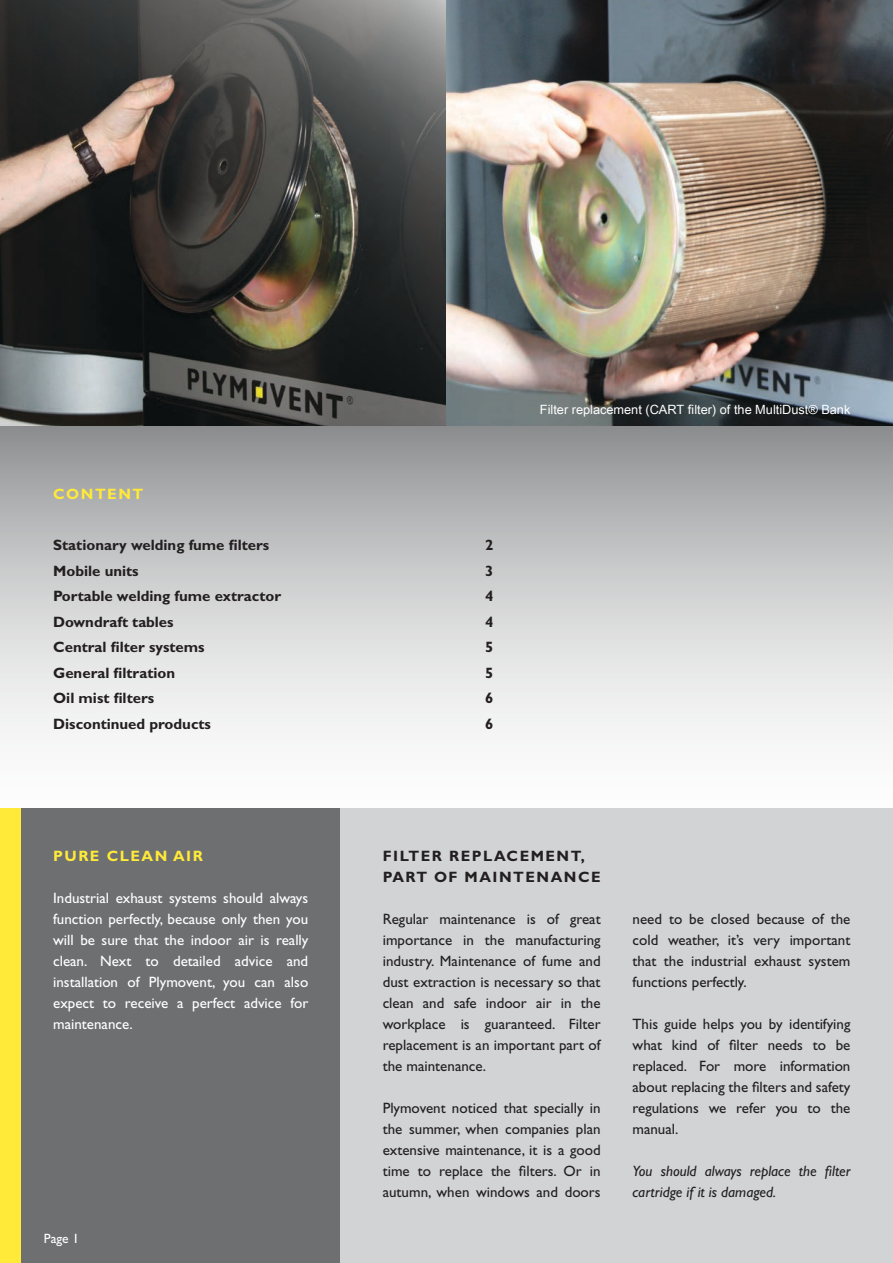
<style>
.page{position:relative;width:893px;height:1263px;background:#fff}
.page>*{position:absolute;margin:0;border:0;box-sizing:border-box;transform-origin:0 0}
.t1{font:15px/21px "Gill Sans Std";color:#231f20;text-align:justify}
.t2{font:15px/21px "Gill Sans Std";color:#fff;text-align:justify}
.t3{font:700 15px "Gill Sans Std";letter-spacing:.08em;color:#231f20}
.t4{font:italic 15px/21px "Gill Sans Std";color:#231f20}
.t5{font:700 15px/21px "Gill Sans Std";letter-spacing:.1em;color:#231f20}
.t6{font:700 15px "Gill Sans Std";letter-spacing:.1em;color:#ffe939}
.t7{font:13.5px "Gill Sans Std";color:#fff}
.t8{font:12.75px "Arial Unicode MS";color:#fff}
</style>
<div class="page">
<div style="left:21px;top:808px;width:319px;height:455px;background:#6d6f71"></div>
<svg style="left:0;top:425px;width:893px;height:308px;background:#c7c8c9"></svg>
<img style="left:0;top:0;width:893px;height:425px">
<div style="left:0;top:808px;width:21px;height:455px;background:#ffe939"></div>
<div style="left:340px;top:808px;width:553px;height:455px;background:#d1d3d4"></div>
<p class="t6" style="left:53px;top:485px;width:92px">content</p>
<p class="t3" style="left:53px;top:536px;width:218px">Stationary welding fume filters</p>
<p class="t3" style="left:485px;top:536px;width:10px">2</p>
<p class="t3" style="left:53px;top:562px;width:87px">Mobile units</p>
<p class="t3" style="left:485px;top:562px;width:10px">3</p>
<p class="t3" style="left:53px;top:587px;width:230px">Portable welding fume extractor</p>
<p class="t3" style="left:485px;top:587px;width:10px">4</p>
<p class="t3" style="left:53px;top:613px;width:122px">Downdraft tables</p>
<p class="t3" style="left:485px;top:613px;width:10px">4</p>
<p class="t3" style="left:53px;top:638px;width:153px">Central filter systems</p>
<p class="t3" style="left:485px;top:638px;width:10px">5</p>
<p class="t3" style="left:53px;top:664px;width:123px">General filtration</p>
<p class="t3" style="left:485px;top:664px;width:10px">5</p>
<p class="t3" style="left:53px;top:689px;width:102px">Oil mist filters</p>
<p class="t3" style="left:485px;top:689px;width:10px">6</p>
<p class="t3" style="left:53px;top:715px;width:159px">Discontinued products</p>
<p class="t3" style="left:485px;top:715px;width:10px">6</p>
<p class="t8" style="left:540px;top:401px;width:312px">Filter replacement (CART filter) of the MultiDust® Bank</p>
<p class="t6" style="left:53px;top:847px;width:151px">Pure c lean air</p>
<p class="t2" style="left:53px;top:887px;width:257px">Industrial exhaust systems should always function perfectly, because only then you will be sure that the indoor air is really clean. Next to detailed advice and installation of Plymovent, you can also expect to receive a perfect advice for maintenance.</p>
<p class="t7" style="left:44px;top:1230px;width:37px">Page 1</p>
<p class="t5" style="left:383px;top:845px;width:219px">Filter replacement, part of maintenanc e</p>
<p class="t1" style="left:383px;top:908px;width:219px">Regular maintenance is of great importance in the manufacturing industry. Maintenance of fume and dust extraction is necessary so that clean and safe indoor air in the workplace is guaranteed. Filter replacement is an important part of the maintenance.</p>
<p class="t1" style="left:383px;top:1097px;width:219px">Plymovent noticed that specially in the summer, when companies plan extensive maintenance, it is a good time to replace the filters. Or in autumn, when windows and doors</p>
<p class="t1" style="left:632px;top:908px;width:219px">need to be closed because of the cold weather, it’s very important that the industrial exhaust system functions perfectly.</p>
<p class="t1" style="left:632px;top:1013px;width:219px">This guide helps you by identifying what kind of filter needs to be replaced. For more information about replacing the filters and safety regulations we refer you to the manual.</p>
<p class="t4" style="left:632px;top:1160px;width:219px">You should always replace the filter cartridge if it is damaged.</p>
</div>
